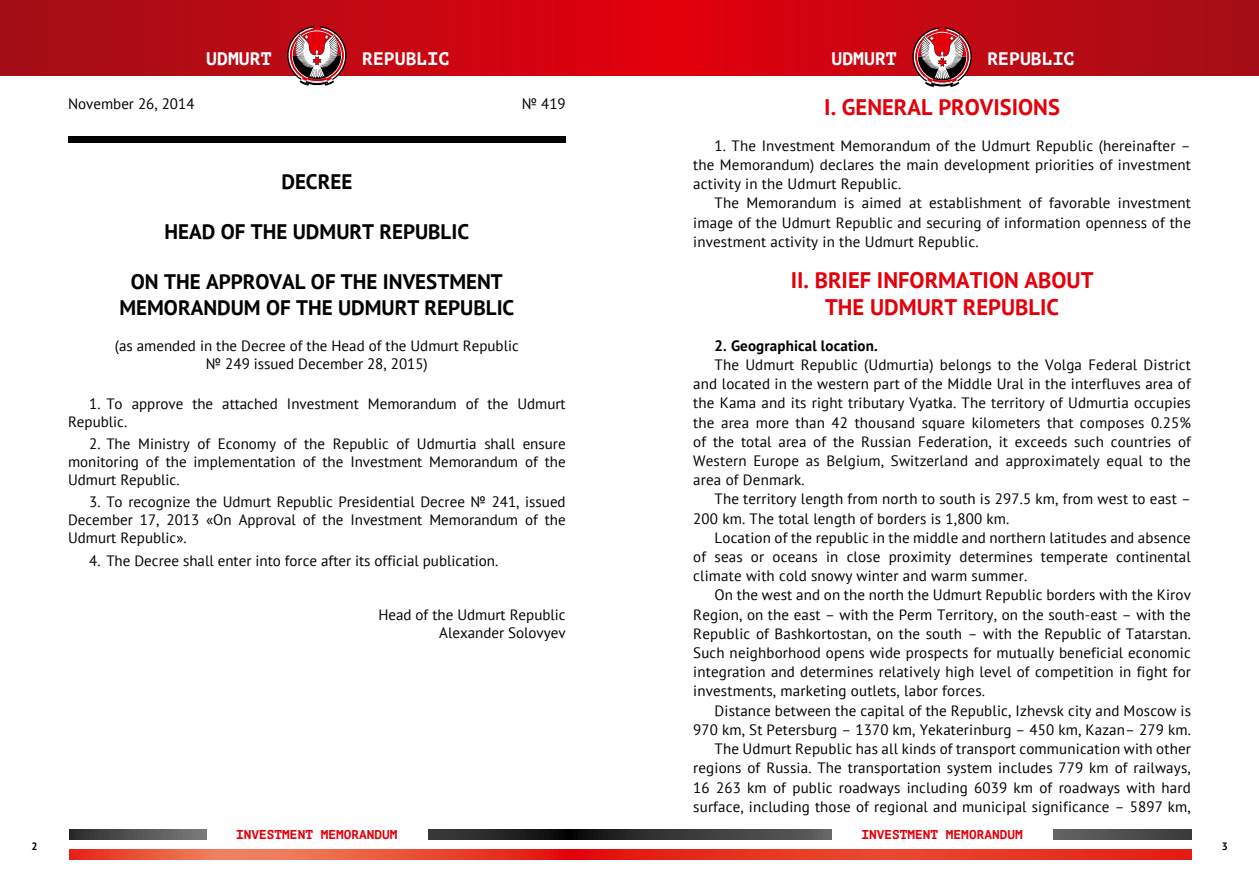
<style>
.page{position:relative;width:1259px;height:893px;background:#fff}
.page>*{position:absolute;margin:0;border:0;box-sizing:border-box;transform-origin:0 0}
.t1{font:700 22.5px/27px "PT Sans";color:#e3000b;text-align:center}
.t2{font:700 21px/25.2px "PT Sans";color:#000;text-align:center}
.t3{font:700 18.15px "PT Mono";color:#fff}
.t4{font:15px/19.2px "PT Sans";letter-spacing:.01em;color:#000;text-align:justify}
.t5{font:700 15px "PT Sans";letter-spacing:.01em;color:#000}
.t6{font:700 12.75px "PT Mono";color:#e3000b}
.t7{font:700 10.65px "PT Sans";color:#000}
</style>
<div class="page">
<svg style="left:69px;top:850px;width:1122px;height:9px;background:#e83e2c"></svg>
<svg style="left:69px;top:829px;width:1122px;height:10px;background:#3f3f3e"></svg>
<div style="left:207px;top:806px;width:220px;height:41px;background:#fff"></div>
<div style="left:832px;top:806px;width:220px;height:41px;background:#fff"></div>
<svg style="left:0;top:0;width:1259px;height:75px;background:#c10711"></svg>
<svg style="left:287px;top:26px;width:59px;height:60px"></svg>
<svg style="left:912px;top:27px;width:59px;height:60px"></svg>
<div style="left:68px;top:136px;width:498px;height:6px;background:#000"></div>
<p class="t3" style="left:206px;top:48px;width:67px">UDMURT</p>
<p class="t3" style="left:362px;top:48px;width:89px">REPUBLIC</p>
<p class="t3" style="left:831px;top:48px;width:67px">UDMURT</p>
<p class="t3" style="left:987px;top:48px;width:89px">REPUBLIC</p>
<p class="t4" style="left:68px;top:94px;width:128px">November 26, 2014</p>
<p class="t4" style="left:522px;top:94px;width:45px">№ 419</p>
<h2 class="t2" style="left:281px;top:168px;width:72px">DECREE</h2>
<h2 class="t2" style="left:165px;top:219px;width:306px">HEAD OF THE UDMURT REPUBLIC</h2>
<h2 class="t2" style="left:119px;top:269px;width:396px">ON THE APPROVAL OF THE INVESTMENT<br>MEMORANDUM OF THE UDMURT REPUBLIC</h2>
<p class="t4" style="left:115px;top:336px;width:405px;line-height:18px;text-align:center">(as amended in the Decree of the Head of the Udmurt Republic № 249 issued December 28, 2015)</p>
<p class="t4" style="left:68px;top:394px;width:499px;line-height:18px;text-indent:21px">1. To approve the attached Investment Memorandum of the Udmurt<br>Republic.</p>
<p class="t4" style="left:68px;top:434px;width:499px;line-height:18px;text-indent:21px">2. The Ministry of Economy of the Republic of Udmurtia shall ensure monitoring of the implementation of the Investment Memorandum of the Udmurt Republic.</p>
<p class="t4" style="left:68px;top:493px;width:499px;line-height:18px;text-indent:21px">3. To recognize the Udmurt Republic Presidential Decree № 241, issued December 17, 2013 «On Approval of the Investment Memorandum of the Udmurt Republic».</p>
<p class="t4" style="left:89px;top:550px;width:410px">4. The Decree shall enter into force after its official publication.</p>
<p class="t4" style="left:378px;top:605px;width:189px;line-height:18px;text-align:right">Head of the Udmurt Republic<br>Alexander Solovyev</p>
<h1 class="t1" style="left:824px;top:93px;width:237px">I. GENERAL PROVISIONS</h1>
<p class="t4" style="left:693px;top:136px;width:499px;text-indent:21px">1. The Investment Memorandum of the Udmurt Republic (hereinafter – the Memorandum) declares the main development priorities of investment activity in the Udmurt Republic.</p>
<p class="t4" style="left:693px;top:193px;width:499px;text-indent:21px">The Memorandum is aimed at establishment of favorable investment image of the Udmurt Republic and securing of information openness of the investment activity in the Udmurt Republic.</p>
<h1 class="t1" style="left:790px;top:266px;width:304px">II. BRIEF INFORMATION ABOUT<br>THE UDMURT REPUBLIC</h1>
<p class="t5" style="left:714px;top:336px;width:165px">2. Geographical location.</p>
<p class="t4" style="left:693px;top:355px;width:499px;text-indent:21px">The Udmurt Republic (Udmurtia) belongs to the Volga Federal District and located in the western part of the Middle Ural in the interfluves area of the Kama and its right tributary Vyatka. The territory of Udmurtia occupies the area more than 42 thousand square kilometers that composes 0.25% of the total area of the Russian Federation, it exceeds such countries of Western Europe as Belgium, Switzerland and approximately equal to the area of Denmark.</p>
<p class="t4" style="left:693px;top:489px;width:499px;text-indent:21px">The territory length from north to south is 297.5 km, from west to east –<br>200 km. The total length of borders is 1,800 km.</p>
<p class="t4" style="left:693px;top:528px;width:499px;text-indent:21px">Location of the republic in the middle and northern latitudes and absence of seas or oceans in close proximity determines temperate continental climate with cold snowy winter and warm summer.</p>
<p class="t4" style="left:693px;top:585px;width:499px;text-indent:21px">On the west and on the north the Udmurt Republic borders with the Kirov Region, on the east – with the Perm Territory, on the south-east – with the Republic of Bashkortostan, on the south – with the Republic of Tatarstan.<br>Such neighborhood opens wide prospects for mutually beneficial economic integration and determines relatively high level of competition in fight for investments, marketing outlets, labor forces.</p>
<p class="t4" style="left:693px;top:700px;width:499px;text-align:right">Distance between the capital of the Republic, Izhevsk city and Moscow is 970 km, St Petersburg – 1370 km, Yekaterinburg – 450 km, Kazan– 279 km.<br>The Udmurt Republic has all kinds of transport communication with other regions of Russia. The transportation system includes 779 km of railways, 16 263 km of public roadways including 6039 km of roadways with hard surface, including those of regional and municipal significance – 5897 km,</p>
<p class="t6" style="left:236px;top:827px;width:163px">INVESTMENT MEMORANDUM</p>
<p class="t6" style="left:861px;top:827px;width:163px">INVESTMENT MEMORANDUM</p>
<p class="t7" style="left:32px;top:840px;width:8px">2</p>
<p class="t7" style="left:1221px;top:840px;width:8px">3</p>
</div>
